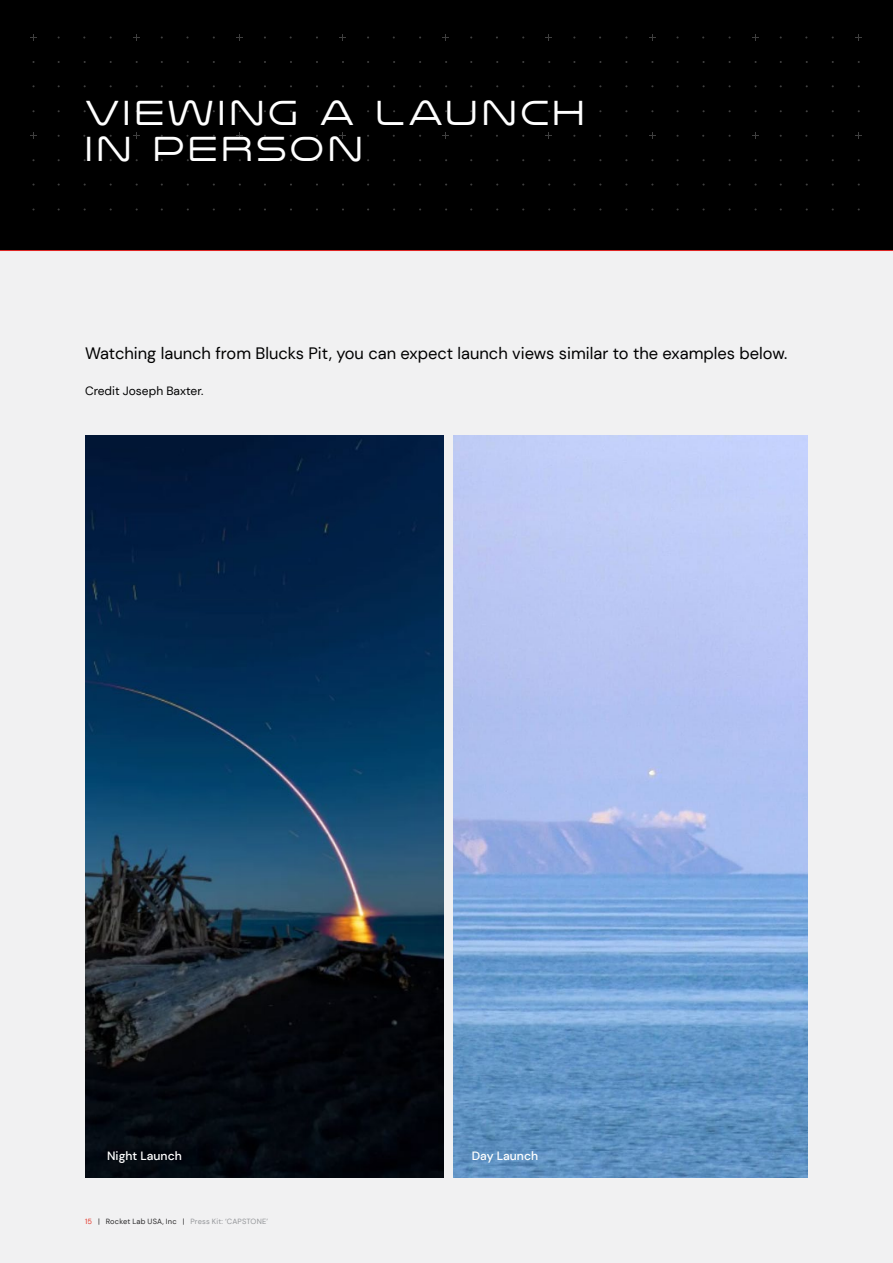
<style>
.page{position:relative;width:893px;height:1263px;background:#fff}
.page>*{position:absolute;margin:0;border:0;box-sizing:border-box;transform-origin:0 0}
.t1{font:36px/36px "Nulshock Lt";letter-spacing:.115em;color:#fff}
.t2{font:16.5px "DM Sans";color:#000}
.t3{font:500 12px "DM Sans";color:#fff}
.t4{font:12px "DM Sans";color:#000}
.t5{font:7.5px "DM Sans";letter-spacing:.025em;color:#939598}
.s1{color:#e4382b}
.s2{color:#292829}
</style>
<div class="page">
<div style="left:0;top:246px;width:893px;height:1017px;background:#f1f1f2"></div>
<div style="left:0;top:0;width:893px;height:251px;background:#000"></div>
<svg style="left:30px;top:133px;width:7px;height:6px"></svg>
<svg style="left:133px;top:34px;width:6px;height:7px"></svg>
<svg style="left:30px;top:34px;width:7px;height:7px"></svg>
<svg style="left:236px;top:133px;width:7px;height:6px"></svg>
<svg style="left:236px;top:34px;width:7px;height:7px"></svg>
<svg style="left:339px;top:133px;width:7px;height:6px"></svg>
<svg style="left:339px;top:34px;width:7px;height:7px"></svg>
<svg style="left:442px;top:133px;width:7px;height:6px"></svg>
<svg style="left:442px;top:34px;width:7px;height:7px"></svg>
<svg style="left:546px;top:34px;width:6px;height:7px"></svg>
<svg style="left:649px;top:34px;width:6px;height:7px"></svg>
<svg style="left:752px;top:34px;width:6px;height:7px"></svg>
<svg style="left:855px;top:34px;width:6px;height:7px"></svg>
<hr style="left:0;top:250px;width:893px;height:1px;background:#e32726">
<img style="left:85px;top:435px;width:359px;height:743px">
<img style="left:454px;top:435px;width:354px;height:743px">
<h1 class="t1" style="left:85px;top:94px;width:501px">VIEWING A LAUNCH<br>IN PERSON</h1>
<p class="t2" style="left:85px;top:343px;width:704px">Watching launch from Blucks Pit, you can expect launch views similar to the examples below.</p>
<p class="t4" style="left:85px;top:383px;width:120px">Credit Joseph Baxter.</p>
<p class="t3" style="left:107px;top:1148px;width:76px">Night Launch</p>
<p class="t3" style="left:472px;top:1148px;width:68px">Day Launch</p>
<p class="t5" style="left:85px;top:1217px;width:184px"><span class="s1">15</span> <span class="s2">| Rocket Lab USA, Inc |</span> Press Kit: ‘CAPSTONE’</p>
</div>
